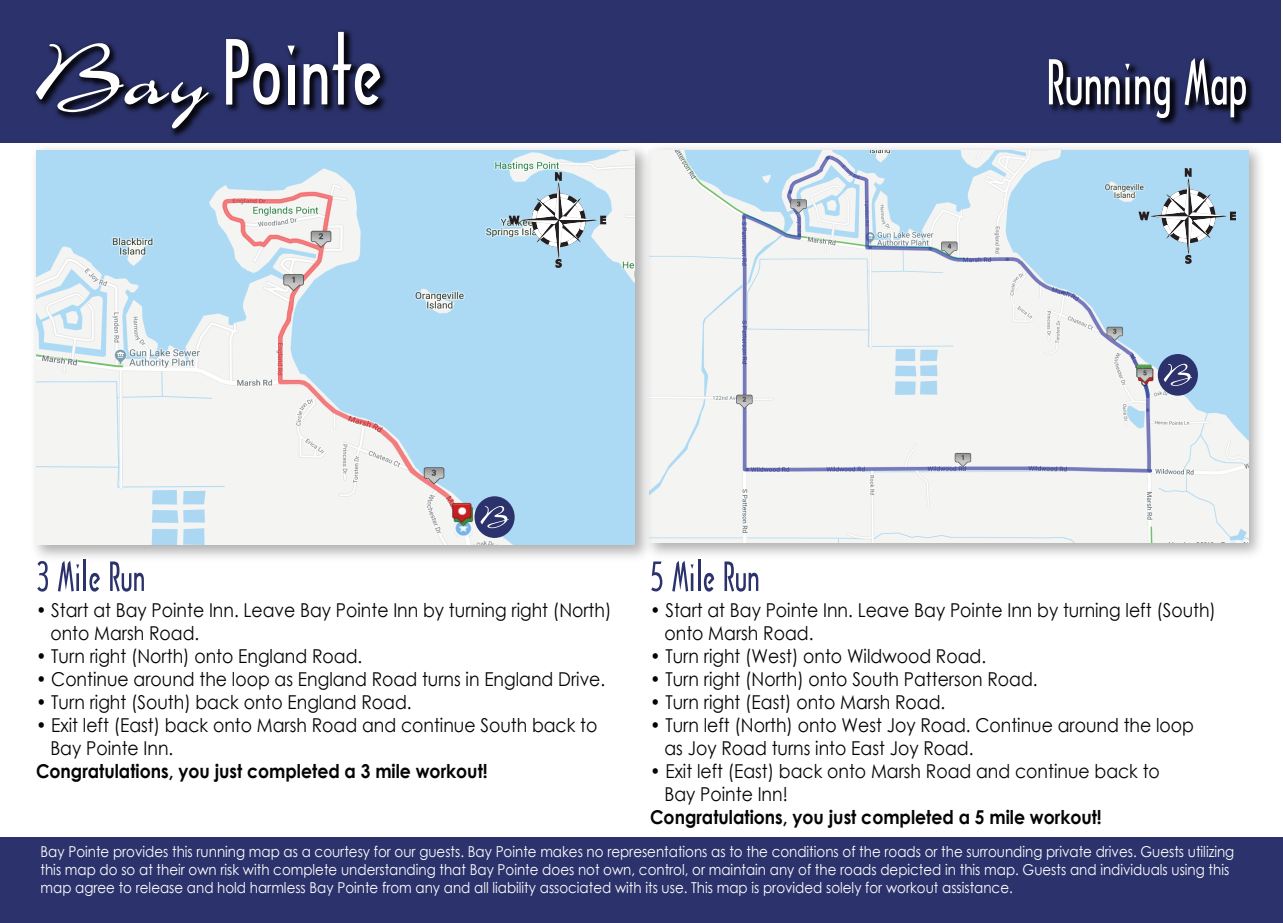
<style>
.page{position:relative;width:1283px;height:923px;background:#fff}
.page>*{position:absolute;margin:0;border:0;box-sizing:border-box;transform-origin:0 0}
.t1{font:19px/23px "Century Gothic";color:#040503;scale:.9 1}
.t2{font:700 19px "Century Gothic";color:#040503;scale:.9 1}
.t3{font:15px/18px "Century Gothic";color:#fff;scale:.9 1}
</style>
<div class="page">
<div style="left:0;top:837px;width:1282px;height:85px;background:#2c336c"></div>
<img style="left:659px;top:139px;width:622px;height:427px">
<img style="left:659px;top:150px;width:589px;height:392px">
<div style="left:0;top:0;width:1280px;height:142px;background:#2c336c"></div>
<img style="left:209px;top:30px;width:178px;height:81px">
<svg style="left:303px;top:32px;width:77px;height:73px"></svg>
<svg style="left:287px;top:46px;width:8px;height:9px"></svg>
<div style="left:288px;top:65px;width:6px;height:39px;background:#fff"></div>
<svg style="left:226px;top:39px;width:54px;height:66px"></svg>
<svg style="left:36px;top:43px;width:173px;height:68px"></svg>
<img style="left:1048px;top:57px;width:205px;height:68px">
<svg style="left:1049px;top:59px;width:70px;height:46px"></svg>
<svg style="left:1125px;top:64px;width:4px;height:40px"></svg>
<svg style="left:1135px;top:76px;width:34px;height:42px"></svg>
<svg style="left:1184px;top:58px;width:61px;height:59px"></svg>
<img style="left:24px;top:111px;width:635px;height:481px">
<img style="left:36px;top:150px;width:599px;height:394px">
<div style="left:1157px;top:354px;width:40px;height:41px;background:#2c336c;border-radius:50%"></div>
<svg style="left:1163px;top:364px;width:29px;height:22px"></svg>
<svg style="left:651px;top:561px;width:11px;height:30px"></svg>
<svg style="left:672px;top:560px;width:21px;height:31px"></svg>
<hr style="left:698px;top:559px;width:2px;height:32px;background:#2c336c">
<svg style="left:704px;top:573px;width:10px;height:18px"></svg>
<svg style="left:724px;top:561px;width:34px;height:30px"></svg>
<svg style="left:1138px;top:168px;width:98px;height:96px;background:#abcbde"></svg>
<div style="left:474px;top:496px;width:40px;height:42px;background:#2c336c;border-radius:50%"></div>
<svg style="left:480px;top:506px;width:28px;height:22px"></svg>
<svg style="left:508px;top:172px;width:98px;height:96px"></svg>
<svg style="left:37px;top:561px;width:11px;height:30px"></svg>
<svg style="left:58px;top:560px;width:21px;height:31px"></svg>
<hr style="left:84px;top:559px;width:2px;height:32px;background:#2c336c">
<svg style="left:89px;top:573px;width:11px;height:18px"></svg>
<svg style="left:110px;top:561px;width:34px;height:30px"></svg>
<p class="t1" style="left:50px;top:598px;width:625px;text-indent:-14px">• Start at Bay Pointe Inn. Leave Bay Pointe Inn by turning right (North) onto Marsh Road.</p>
<p class="t1" style="left:36px;top:644px;width:364px">• Turn right (North) onto England Road.</p>
<p class="t1" style="left:36px;top:667px;width:634px">• Continue around the loop as England Road turns in England Drive.</p>
<p class="t1" style="left:36px;top:690px;width:419px">• Turn right (South) back onto England Road.</p>
<p class="t1" style="left:50px;top:713px;width:609px;text-indent:-14px">• Exit left (East) back onto Marsh Road and continue South back to<br>Bay Pointe Inn.</p>
<p class="t2" style="left:36px;top:756px;width:503px">Congratulations, you just completed a 3 mile workout!</p>
<p class="t1" style="left:664px;top:598px;width:614px;text-indent:-14px">• Start at Bay Pointe Inn. Leave Bay Pointe Inn by turning left (South) onto Marsh Road.</p>
<p class="t1" style="left:650px;top:644px;width:375px">• Turn right (West) onto Wildwood Road.</p>
<p class="t1" style="left:650px;top:667px;width:432px">• Turn right (North) onto South Patterson Road.</p>
<p class="t1" style="left:650px;top:690px;width:329px">• Turn right (East) onto Marsh Road.</p>
<p class="t1" style="left:664px;top:713px;width:590px;text-indent:-14px">• Turn left (North) onto West Joy Road. Continue around the loop as Joy Road turns into East Joy Road.</p>
<p class="t1" style="left:664px;top:759px;width:552px;text-indent:-14px">• Exit left (East) back onto Marsh Road and continue back to<br>Bay Pointe Inn!</p>
<p class="t2" style="left:650px;top:802px;width:503px">Congratulations, you just completed a 5 mile workout!</p>
<p class="t3" style="left:41px;top:842px;width:1327px">Bay Pointe provides this running map as a courtesy for our guests. Bay Pointe makes no representations as to the conditions of the roads or the surrounding private drives. Guests utilizing this map do so at their own risk with complete understanding that Bay Pointe does not own, control, or maintain any of the roads depicted in this map. Guests and individuals using this map agree to release and hold harmless Bay Pointe from any and all liability associated with its use. This map is provided solely for workout assistance.</p>
</div>
